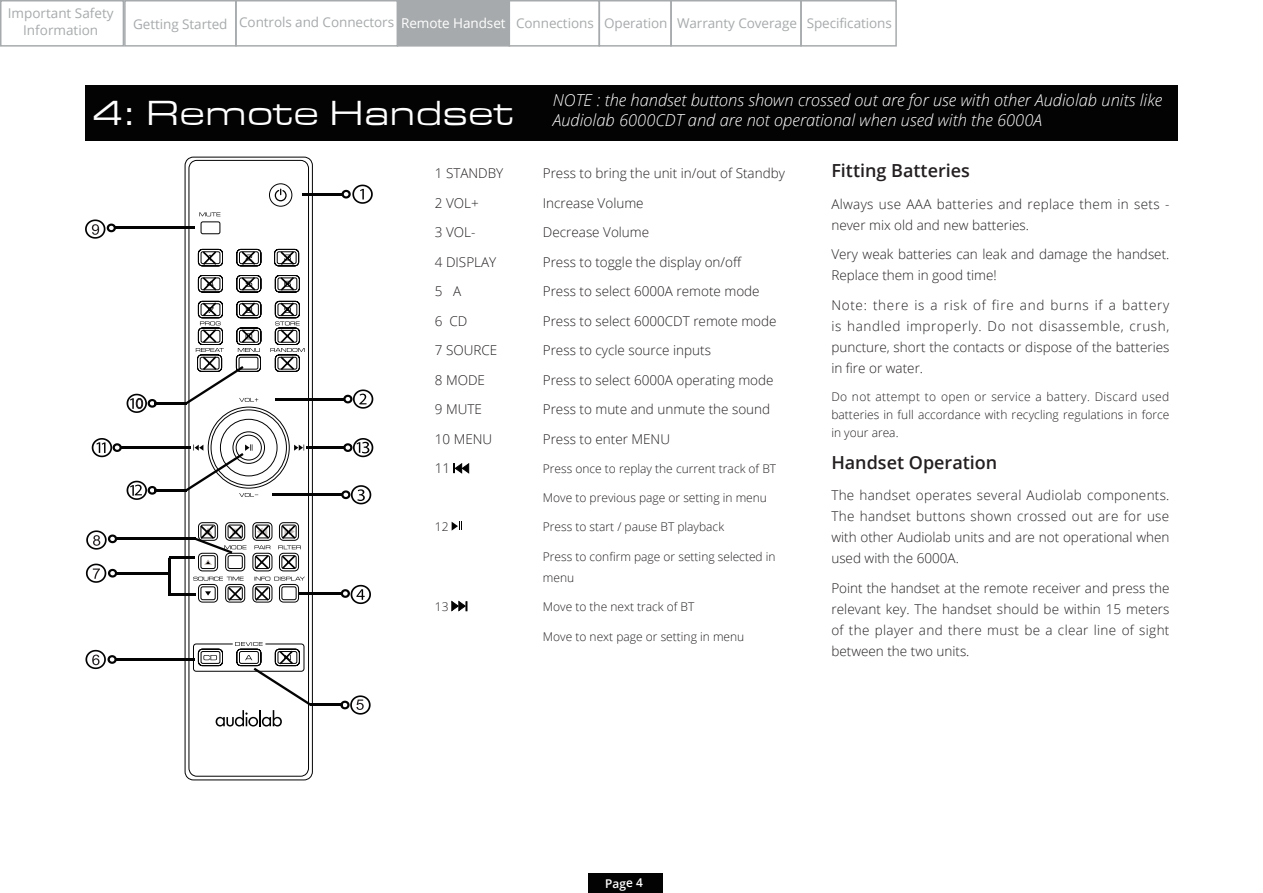
<style>
.page{position:relative;width:1263px;height:893px;background:#fff}
.page>*{position:absolute;margin:0;border:0;box-sizing:border-box;transform-origin:0 0}
.t1{font:36px "Eurostile Extended Roman DTC";letter-spacing:-.005em;color:#fff}
.t2{font:600 18px "Open Sans";color:#231f20}
.t3{font:italic 300 16.5px/19.8px "Open Sans";color:#fff}
.t4{font:300 13.5px/21px "Open Sans";color:#231f20;text-align:justify}
.t5{font:13.5px/16.5px "Open Sans";letter-spacing:-.005em;color:#a7aaac;text-align:center}
.t6{font:300 13.5px/21px "Open Sans";letter-spacing:.025em;color:#231f20}
.t7{font:300 12px/18px "Open Sans";color:#231f20;text-align:justify}
.t8{font:600 12px "Open Sans";color:#fff}
.s1{color:#fff}
</style>
<div class="page">
<div style="left:588px;top:873px;width:74px;height:20px;background:#030303"></div>
<div style="left:85px;top:85px;width:1093px;height:55px;background:#030303"></div>
<svg style="left:453px;top:463px;width:16px;height:11px"></svg>
<svg style="left:452px;top:521px;width:10px;height:10px"></svg>
<svg style="left:451px;top:601px;width:16px;height:10px"></svg>
<svg style="left:341px;top:185px;width:32px;height:19px"></svg>
<svg style="left:341px;top:485px;width:30px;height:19px"></svg>
<svg style="left:85px;top:650px;width:32px;height:19px"></svg>
<hr style="left:302px;top:193px;width:41px;height:2px;background:#030303">
<svg style="left:343px;top:389px;width:30px;height:20px"></svg>
<hr style="left:275px;top:398px;width:69px;height:2px;background:#030303">
<svg style="left:343px;top:438px;width:30px;height:19px"></svg>
<hr style="left:306px;top:446px;width:38px;height:3px;background:#030303">
<hr style="left:272px;top:494px;width:70px;height:2px;background:#030303">
<svg style="left:92px;top:438px;width:30px;height:19px"></svg>
<hr style="left:121px;top:446px;width:70px;height:3px;background:#030303">
<svg style="left:341px;top:585px;width:30px;height:19px"></svg>
<svg style="left:340px;top:695px;width:31px;height:20px"></svg>
<hr style="left:300px;top:592px;width:42px;height:2px;background:#030303">
<hr style="left:310px;top:704px;width:33px;height:2px;background:#030303">
<svg style="left:127px;top:481px;width:30px;height:19px"></svg>
<hr style="left:154px;top:489px;width:33px;height:2px;background:#030303">
<hr style="left:154px;top:402px;width:33px;height:2px;background:#030303">
<hr style="left:116px;top:658px;width:79px;height:3px;background:#030303">
<svg style="left:86px;top:564px;width:31px;height:19px"></svg>
<hr style="left:116px;top:572px;width:55px;height:2px;background:#030303">
<svg style="left:86px;top:530px;width:31px;height:20px"></svg>
<hr style="left:116px;top:538px;width:80px;height:2px;background:#030303">
<svg style="left:85px;top:219px;width:31px;height:20px"></svg>
<hr style="left:115px;top:227px;width:79px;height:2px;background:#030303">
<svg style="left:184px;top:156px;width:129px;height:625px"></svg>
<svg style="left:169px;top:183px;width:143px;height:543px"></svg>
<svg style="left:127px;top:394px;width:30px;height:19px"></svg>
<div style="left:0;top:0;width:124px;height:47px;border:2px solid #a7aaac"></div>
<div style="left:124px;top:0;width:113px;height:47px;border:2px solid #a7aaac"></div>
<div style="left:235px;top:0;width:163px;height:47px;border:2px solid #a7aaac"></div>
<div style="left:397px;top:1px;width:112px;height:45px;background:#a7aaac"></div>
<div style="left:397px;top:0;width:113px;height:47px;border:2px solid #a7aaac"></div>
<div style="left:508px;top:0;width:92px;height:47px;border:2px solid #a7aaac"></div>
<div style="left:599px;top:0;width:73px;height:47px;border:2px solid #a7aaac"></div>
<div style="left:670px;top:0;width:132px;height:47px;border:2px solid #a7aaac"></div>
<div style="left:800px;top:0;width:97px;height:47px;border:2px solid #a7aaac"></div>
<p class="t5" style="left:8px;top:5px;width:107px">Important Safety<br>Information</p>
<p class="t5" style="left:133px;top:15px;width:760px">Getting Started Controls and Connectors <span class="s1">Remote Handset</span> Connections Operation Warranty Coverage Specifications</p>
<p class="t3" style="left:553px;top:90px;width:611px">NOTE : the handset buttons shown crossed out are for use with other Audiolab units like<br>Audiolab 6000CDT and are not operational when used with the 6000A</p>
<h2 class="t2" style="left:831px;top:158px;width:140px">Fitting Batteries</h2>
<p class="t6" style="left:831px;top:193px;width:339px">Always use AAA batteries and replace them in sets - never mix old and new batteries.</p>
<p class="t4" style="left:831px;top:243px;width:340px">Very weak batteries can leak and damage the handset.<br>Replace them in good time!</p>
<p class="t4" style="left:831px;top:294px;width:340px">Note: there is a risk of fire and burns if a battery is handled improperly. Do not disassemble, crush, puncture, short the contacts or dispose of the batteries in fire or water.</p>
<p class="t7" style="left:831px;top:387px;width:340px">Do not attempt to open or service a battery. Discard used batteries in full accordance with recycling regulations in force in your area.</p>
<h2 class="t2" style="left:831px;top:450px;width:167px">Handset Operation</h2>
<p class="t4" style="left:831px;top:484px;width:340px">The handset operates several Audiolab components.<br>The handset buttons shown crossed out are for use with other Audiolab units and are not operational when used with the 6000A.</p>
<p class="t4" style="left:831px;top:577px;width:340px">Point the handset at the remote receiver and press the relevant key. The handset should be within 15 meters of the player and there must be a clear line of sight between the two units.</p>
<h1 class="t1" style="left:92px;top:94px;width:422px">4: Remote Handset</h1>
<p class="t4" style="left:435px;top:163px;width:70px">1 STANDBY</p>
<p class="t4" style="left:543px;top:163px;width:244px">Press to bring the unit in/out of Standby</p>
<p class="t4" style="left:435px;top:192px;width:45px">2 VOL+</p>
<p class="t4" style="left:543px;top:192px;width:102px">Increase Volume</p>
<p class="t4" style="left:435px;top:222px;width:42px">3 VOL-</p>
<p class="t4" style="left:543px;top:222px;width:108px">Decrease Volume</p>
<p class="t4" style="left:435px;top:251px;width:63px">4 DISPLAY</p>
<p class="t4" style="left:543px;top:251px;width:200px">Press to toggle the display on/off</p>
<p class="t4" style="left:435px;top:281px;width:28px">5 A</p>
<p class="t4" style="left:543px;top:281px;width:218px">Press to select 6000A remote mode</p>
<p class="t4" style="left:435px;top:310px;width:34px">6 CD</p>
<p class="t4" style="left:543px;top:310px;width:235px">Press to select 6000CDT remote mode</p>
<p class="t4" style="left:435px;top:340px;width:64px">7 SOURCE</p>
<p class="t4" style="left:543px;top:340px;width:170px">Press to cycle source inputs</p>
<p class="t4" style="left:435px;top:369px;width:52px">8 MODE</p>
<p class="t4" style="left:543px;top:369px;width:232px">Press to select 6000A operating mode</p>
<p class="t4" style="left:435px;top:398px;width:49px">9 MUTE</p>
<p class="t4" style="left:543px;top:398px;width:229px">Press to mute and unmute the sound</p>
<p class="t4" style="left:435px;top:428px;width:59px">10 MENU</p>
<p class="t4" style="left:543px;top:428px;width:129px">Press to enter MENU</p>
<p class="t4" style="left:435px;top:457px;width:17px">11</p>
<p class="t7" style="left:543px;top:459px;width:235px">Press once to replay the current track of BT</p>
<p class="t7" style="left:543px;top:488px;width:226px">Move to previous page or setting in menu</p>
<p class="t7" style="left:435px;top:517px;width:15px">12</p>
<p class="t7" style="left:543px;top:517px;width:183px">Press to start / pause BT playback</p>
<p class="t7" style="left:543px;top:545px;width:234px;line-height:21px">Press to confirm page or setting selected in menu</p>
<p class="t7" style="left:435px;top:597px;width:15px">13</p>
<p class="t7" style="left:543px;top:597px;width:153px">Move to the next track of BT</p>
<p class="t7" style="left:543px;top:628px;width:203px">Move to next page or setting in menu</p>
<p class="t8" style="left:605px;top:875px;width:39px;rotate:-1deg">Page 4</p>
</div>
